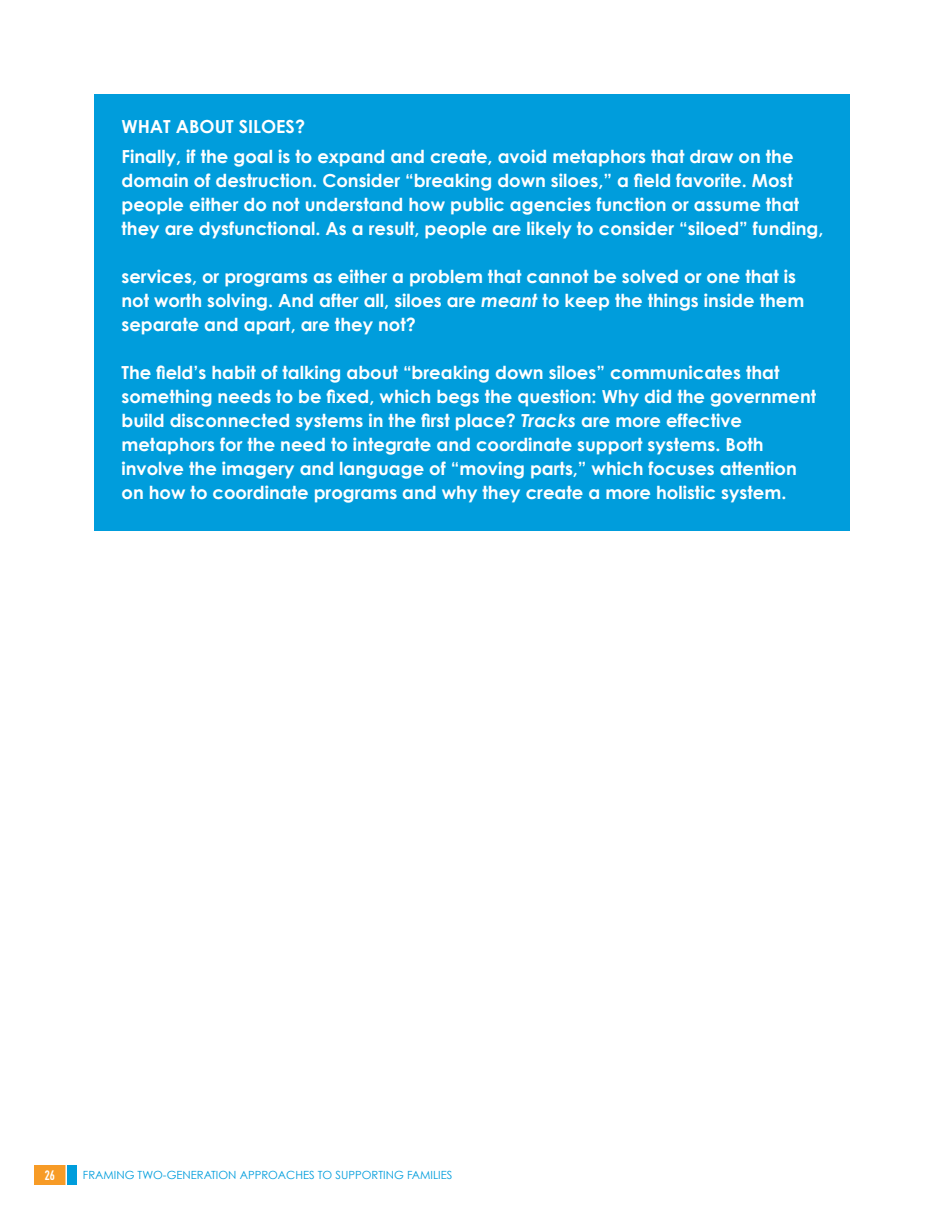
<style>
.page{position:relative;width:945px;height:1215px;background:#fff}
.page>*{position:absolute;margin:0;border:0;box-sizing:border-box;transform-origin:0 0}
.text_box_-_9_11_blac{font:700 18px/24px "Century Gothic";color:#fff}
.t1{font:13.5px "DIN Engschrift";color:#fff}
.t2{font:11.25px "Century Gothic";color:#009ddc}
.s1{font-style:italic}
</style>
<div class="page">
<div style="left:55px;top:1165px;width:22px;height:20px;background:#009ddc"></div>
<div style="left:34px;top:1165px;width:33px;height:20px;background:#f79b26"></div>
<hr style="left:65px;top:1164px;width:2px;height:23px;background:#fff">
<div style="left:94px;top:94px;width:756px;height:437px;background:#009ddc"></div>
<p class="text_box_-_9_11_blac" style="left:122px;top:114px;width:185px">WHAT ABOUT SILOES?</p>
<p class="text_box_-_9_11_blac" style="left:122px;top:144px;width:703px">Finally, if the goal is to expand and create, avoid metaphors that draw on the domain of destruction. Consider “breaking down siloes,” a field favorite. Most people either do not understand how public agencies function or assume that they are dysfunctional. As a result, people are likely to consider “siloed” funding,</p>
<p class="text_box_-_9_11_blac" style="left:122px;top:264px;width:684px">services, or programs as either a problem that cannot be solved or one that is not worth solving. And after all, siloes are <span class="s1">meant</span> to keep the things inside them separate and apart, are they not?</p>
<p class="text_box_-_9_11_blac" style="left:122px;top:360px;width:696px">The field’s habit of talking about “breaking down siloes” communicates that something needs to be fixed, which begs the question: Why did the government build disconnected systems in the first place? <span class="s1">Tracks</span> are more effective metaphors for the need to integrate and coordinate support systems. Both involve the imagery and language of “moving parts,” which focuses attention on how to coordinate programs and why they create a more holistic system.</p>
<p class="t1" style="left:45px;top:1167px;width:12px">26</p>
<p class="t2" style="left:83px;top:1168px;width:371px">FRAMING TWO-GENERATION APPROACHES TO SUPPORTING FAMILIES</p>
</div>
